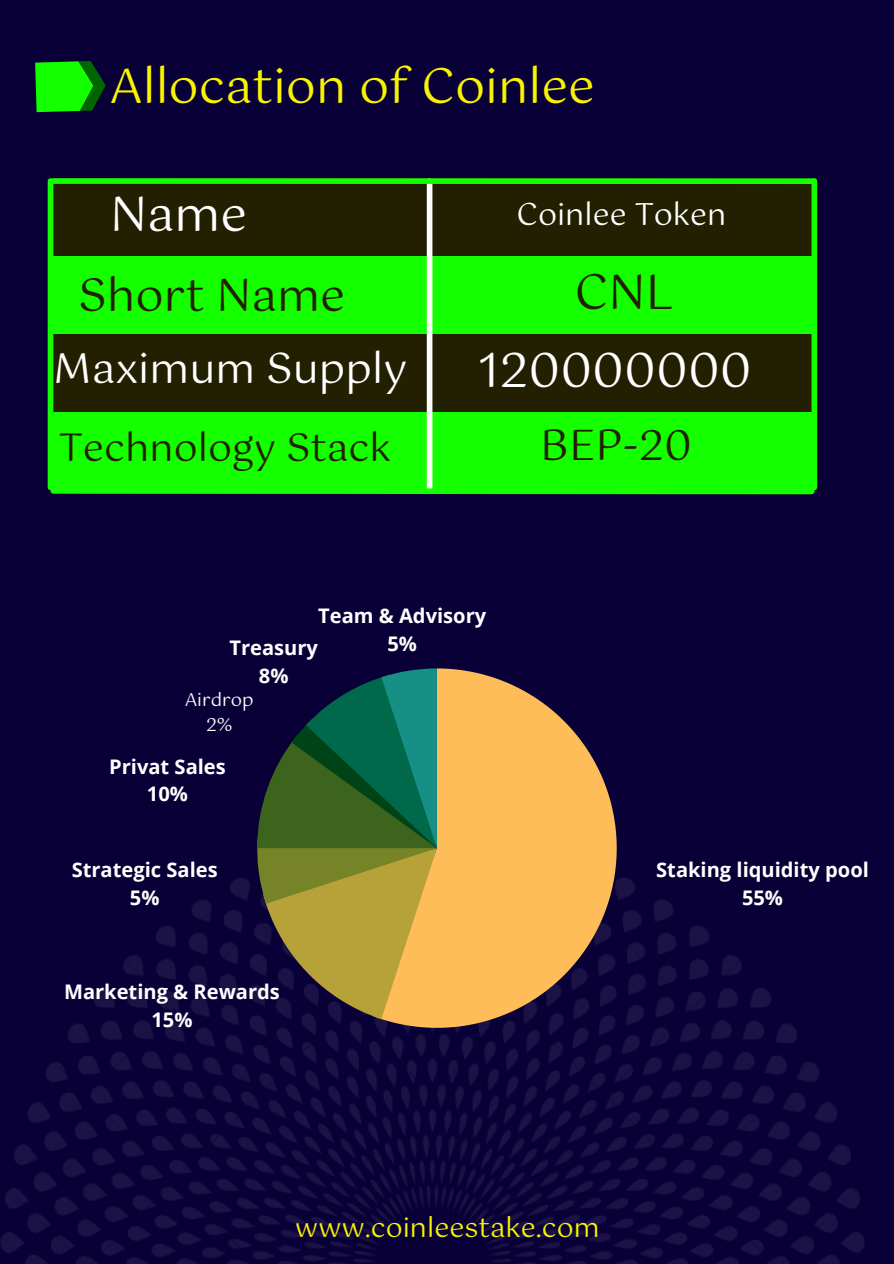
<style>
.page{position:relative;width:894px;height:1264px;background:#fff}
.page>*{position:absolute;margin:0;border:0;box-sizing:border-box;transform-origin:0 0}
.t1{font:48px "Gotu";color:#f8f400}
.t2{font:48px "Gotu";color:#fff}
.t3{font:48px "Gotu";color:#222000}
.t4{font:45px "Gotu";color:#222000}
.t5{font:42px "Gotu";color:#222000}
.t6{font:41.7px "Gotu";color:#fff}
.t7{font:38.25px "Gotu";color:#222000}
.t8{font:30.45px "Gotu";color:#fff}
.t9{font:27px "Gotu";color:#f8f400}
.t10{font:700 20.1px/27.8px "Open Sans";color:#fff;text-align:center}
.t11{font:18px/24.8px "Gotu";color:#fff;text-align:center}
</style>
<div class="page">
<div style="left:0;top:0;width:893px;height:1263px;background:#090037"></div>
<img style="left:0;top:833px;width:864px;height:430px">
<div style="left:50px;top:178px;width:764px;height:78px;background:#222000"></div>
<div style="left:50px;top:256px;width:764px;height:78px;background:#14ff00"></div>
<div style="left:50px;top:334px;width:764px;height:78px;background:#222000"></div>
<div style="left:50px;top:412px;width:764px;height:77px;background:#14ff00"></div>
<div style="left:426px;top:181px;width:6px;height:306px;background:#fff"></div>
<div style="left:48px;top:181px;width:5px;height:306px;background:#14ff00"></div>
<div style="left:811px;top:181px;width:5px;height:306px;background:#14ff00"></div>
<svg style="left:48px;top:485px;width:769px;height:10px"></svg>
<div style="left:53px;top:178px;width:760px;height:6px;background:#14ff00"></div>
<svg style="left:373px;top:668px;width:243px;height:359px;fill:#ffbd59"></svg>
<svg style="left:257px;top:668px;width:181px;height:351px"></svg>
<svg style="left:35px;top:61px;width:71px;height:51px;background:#0fc007"></svg>
<h1 class="t1" style="left:110px;top:59px;width:486px">Allocation of Coinlee</h1>
<h1 class="t2" style="left:110px;top:186px;width:139px">Name</h1>
<h3 class="t8" style="left:516px;top:197px;width:211px">Coinlee Token</h3>
<h2 class="t4" style="left:78px;top:269px;width:268px">Short Name</h2>
<h3 class="t6" style="left:53px;top:344px;width:355px">Maximum Supply</h3>
<h3 class="t7" style="left:59px;top:425px;width:334px">Technology Stack</h3>
<h1 class="t3" style="left:574px;top:264px;width:101px">CNL</h1>
<h1 class="t2" style="left:477px;top:342px;width:276px">120000000</h1>
<h3 class="t5" style="left:540px;top:421px;width:153px">BEP-20</h3>
<p class="t10" style="left:318px;top:601px;width:169px">Team &amp; Advisory<br>5%</p>
<p class="t10" style="left:229px;top:633px;width:90px">Treasury<br>8%</p>
<p class="t11" style="left:185px;top:687px;width:70px">Airdrop<br>2%</p>
<p class="t10" style="left:109px;top:751px;width:118px">Privat Sales<br>10%</p>
<p class="t10" style="left:72px;top:855px;width:147px">Strategic Sales<br>5%</p>
<p class="t10" style="left:64px;top:977px;width:217px">Marketing &amp; Rewards<br>15%</p>
<p class="t10" style="left:656px;top:855px;width:214px">Staking liquidity pool<br>55%</p>
<h3 class="t9" style="left:295px;top:1211px;width:306px">www.coinleestake.com</h3>
</div>
